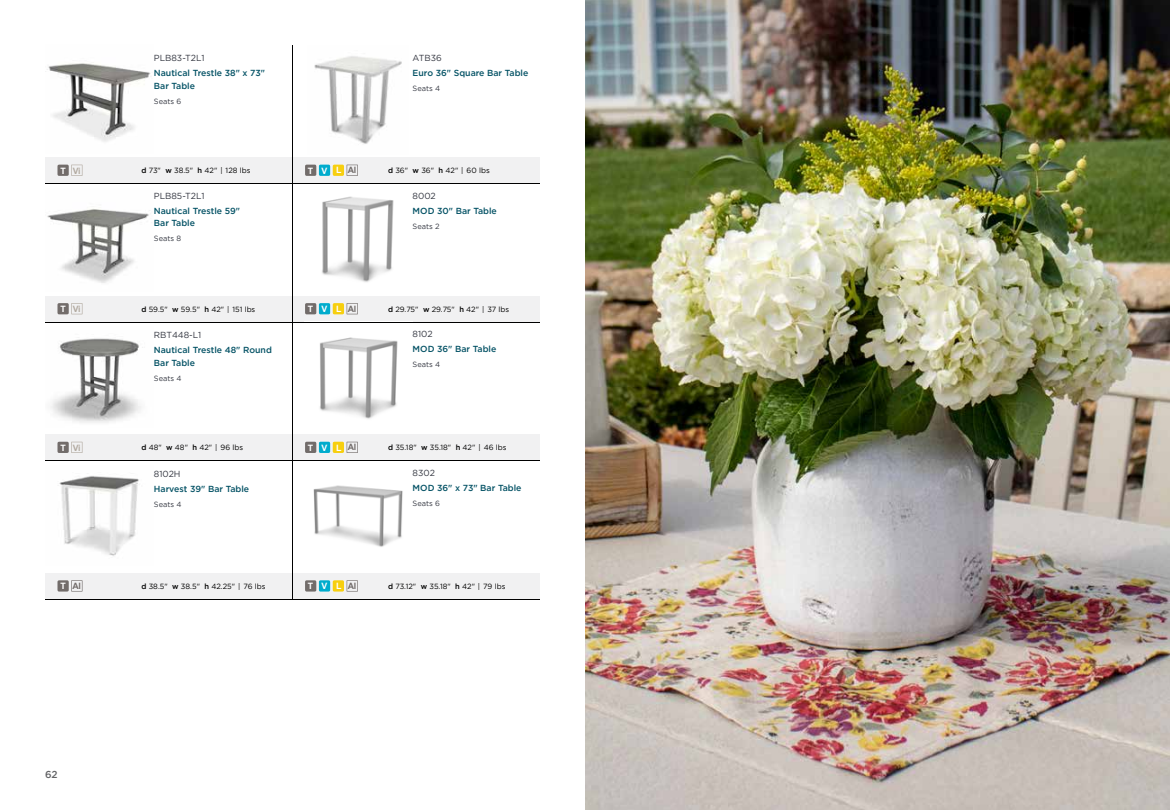
<style>
.page{position:relative;width:1170px;height:810px;background:#fff}
.page>*{position:absolute;margin:0;border:0;box-sizing:border-box;transform-origin:0 0}
.t1{font:500 10px "Gotham";color:#636466}
.t2{font:500 8.75px/12.5px "Gotham";color:#045265}
.t3{font:8.75px "Gotham";color:#343741}
.t4{font:700 8.75px "Arial";color:#fff}
.t5{font:700 8.75px "Arial";letter-spacing:-.04em;color:#726c6a}
.t6{font:700 8.75px "Arial";color:#b2aaa0}
.t7{font:7.5px "Gotham";color:#000}
.t8{font:7.5px "Gotham";color:#343741}
.s1{font-weight:500}
</style>
<div class="page">
<div style="left:45px;top:157px;width:495px;height:26px;background:#f1f1f2"></div>
<div style="left:45px;top:296px;width:495px;height:26px;background:#f1f1f2"></div>
<div style="left:45px;top:434px;width:495px;height:26px;background:#f1f1f2"></div>
<div style="left:45px;top:573px;width:495px;height:26px;background:#f1f1f2"></div>
<svg style="left:347px;top:303px;width:11px;height:11px"></svg>
<svg style="left:347px;top:580px;width:11px;height:12px"></svg>
<svg style="left:347px;top:165px;width:11px;height:11px"></svg>
<svg style="left:347px;top:442px;width:11px;height:11px"></svg>
<div style="left:333px;top:303px;width:11px;height:11px;background:#f7cf0f;border-radius:2px"></div>
<div style="left:333px;top:580px;width:11px;height:12px;background:#f7cf0f;border-radius:2px"></div>
<div style="left:333px;top:165px;width:11px;height:11px;background:#f7cf0f;border-radius:2px"></div>
<div style="left:333px;top:442px;width:11px;height:11px;background:#f7cf0f;border-radius:2px"></div>
<svg style="left:71px;top:165px;width:11px;height:11px"></svg>
<svg style="left:71px;top:442px;width:11px;height:11px"></svg>
<div style="left:319px;top:303px;width:11px;height:11px;background:#00accd;border-radius:2px"></div>
<div style="left:319px;top:580px;width:11px;height:12px;background:#00accd;border-radius:2px"></div>
<svg style="left:71px;top:580px;width:11px;height:12px"></svg>
<div style="left:319px;top:165px;width:11px;height:11px;background:#00accd;border-radius:2px"></div>
<svg style="left:71px;top:303px;width:11px;height:11px"></svg>
<div style="left:319px;top:442px;width:11px;height:11px;background:#00accd;border-radius:2px"></div>
<div style="left:58px;top:165px;width:11px;height:11px;background:#726c6a;border-radius:2px"></div>
<div style="left:58px;top:442px;width:11px;height:11px;background:#726c6a;border-radius:2px"></div>
<div style="left:305px;top:303px;width:11px;height:11px;background:#726c6a;border-radius:2px"></div>
<div style="left:305px;top:580px;width:11px;height:12px;background:#726c6a;border-radius:2px"></div>
<div style="left:58px;top:580px;width:11px;height:12px;background:#726c6a;border-radius:2px"></div>
<div style="left:305px;top:165px;width:11px;height:11px;background:#726c6a;border-radius:2px"></div>
<div style="left:58px;top:303px;width:11px;height:11px;background:#726c6a;border-radius:2px"></div>
<div style="left:305px;top:442px;width:11px;height:11px;background:#726c6a;border-radius:2px"></div>
<img style="left:586px;top:0;width:584px;height:810px">
<img style="left:45px;top:62px;width:106px;height:80px">
<img style="left:50px;top:338px;width:93px;height:85px">
<img style="left:322px;top:196px;width:72px;height:86px">
<img style="left:313px;top:485px;width:90px;height:62px">
<img style="left:59px;top:476px;width:80px;height:80px">
<img style="left:314px;top:56px;width:88px;height:88px">
<img style="left:47px;top:209px;width:103px;height:74px">
<img style="left:320px;top:337px;width:78px;height:82px">
<hr style="left:292px;top:45px;width:1px;height:554px;background:#000">
<hr style="left:45px;top:183px;width:495px;height:1px;background:#000">
<hr style="left:45px;top:322px;width:495px;height:1px;background:#000">
<hr style="left:45px;top:460px;width:495px;height:1px;background:#000">
<hr style="left:45px;top:599px;width:495px;height:1px;background:#000">
<p class="t3" style="left:154px;top:52px;width:52px">PLB83-T2L1</p>
<p class="t2" style="left:154px;top:67px;width:113px">Nautical Trestle 38" x 73"<br>Bar Table</p>
<p class="t8" style="left:154px;top:96px;width:29px">Seats 6</p>
<p class="t3" style="left:413px;top:52px;width:31px">ATB36</p>
<p class="t2" style="left:413px;top:66px;width:117px">Euro 36" Square Bar Table</p>
<p class="t8" style="left:413px;top:83px;width:29px">Seats 4</p>
<p class="t6" style="left:73px;top:165px;width:9px">Vi</p>
<p class="t4" style="left:60px;top:165px;width:7px">T</p>
<p class="t7" style="left:141px;top:166px;width:111px"><span class="s1">d</span> 73" <span class="s1">w</span> 38.5" <span class="s1">h</span> 42" | 128 lbs</p>
<p class="t4" style="left:308px;top:165px;width:7px">T</p>
<p class="t4" style="left:322px;top:165px;width:7px">V</p>
<p class="t5" style="left:348px;top:164px;width:10px">Al</p>
<p class="t4" style="left:336px;top:165px;width:7px">L</p>
<p class="t7" style="left:388px;top:166px;width:103px"><span class="s1">d</span> 36" <span class="s1">w</span> 36" <span class="s1">h</span> 42" | 60 lbs</p>
<p class="t3" style="left:154px;top:190px;width:52px">PLB85-T2L1</p>
<p class="t2" style="left:154px;top:204px;width:88px">Nautical Trestle 59"<br>Bar Table</p>
<p class="t8" style="left:154px;top:234px;width:29px">Seats 8</p>
<p class="t3" style="left:413px;top:191px;width:25px">8002</p>
<p class="t2" style="left:413px;top:205px;width:86px">MOD 30" Bar Table</p>
<p class="t8" style="left:413px;top:222px;width:29px">Seats 2</p>
<p class="t6" style="left:73px;top:303px;width:9px">Vi</p>
<p class="t4" style="left:60px;top:303px;width:7px">T</p>
<p class="t7" style="left:141px;top:304px;width:115px"><span class="s1">d</span> 59.5" <span class="s1">w</span> 59.5" <span class="s1">h</span> 42" | 151 lbs</p>
<p class="t4" style="left:308px;top:303px;width:7px">T</p>
<p class="t4" style="left:322px;top:303px;width:7px">V</p>
<p class="t5" style="left:348px;top:303px;width:10px">Al</p>
<p class="t4" style="left:336px;top:303px;width:7px">L</p>
<p class="t7" style="left:388px;top:304px;width:123px"><span class="s1">d</span> 29.75" <span class="s1">w</span> 29.75" <span class="s1">h</span> 42" | 37 lbs</p>
<p class="t3" style="left:154px;top:329px;width:49px">RBT448-L1</p>
<p class="t2" style="left:154px;top:344px;width:119px">Nautical Trestle 48" Round<br>Bar Table</p>
<p class="t8" style="left:154px;top:373px;width:29px">Seats 4</p>
<p class="t3" style="left:413px;top:328px;width:22px">8102</p>
<p class="t2" style="left:413px;top:343px;width:85px">MOD 36" Bar Table</p>
<p class="t8" style="left:413px;top:360px;width:29px">Seats 4</p>
<p class="t6" style="left:73px;top:442px;width:9px">Vi</p>
<p class="t4" style="left:60px;top:442px;width:7px">T</p>
<p class="t7" style="left:141px;top:443px;width:103px"><span class="s1">d</span> 48" <span class="s1">w</span> 48" <span class="s1">h</span> 42" | 96 lbs</p>
<p class="t4" style="left:308px;top:442px;width:7px">T</p>
<p class="t4" style="left:322px;top:442px;width:7px">V</p>
<p class="t5" style="left:348px;top:442px;width:10px">Al</p>
<p class="t4" style="left:336px;top:442px;width:7px">L</p>
<p class="t7" style="left:388px;top:443px;width:120px"><span class="s1">d</span> 35.18" <span class="s1">w</span> 35.18" <span class="s1">h</span> 42" | 46 lbs</p>
<p class="t3" style="left:154px;top:468px;width:28px">8102H</p>
<p class="t2" style="left:154px;top:482px;width:97px">Harvest 39" Bar Table</p>
<p class="t8" style="left:154px;top:499px;width:29px">Seats 4</p>
<p class="t3" style="left:413px;top:467px;width:24px">8302</p>
<p class="t2" style="left:413px;top:481px;width:110px">MOD 36" x 73" Bar Table</p>
<p class="t8" style="left:413px;top:498px;width:29px">Seats 6</p>
<p class="t7" style="left:141px;top:581px;width:126px"><span class="s1">d</span> 38.5" <span class="s1">w</span> 38.5" <span class="s1">h</span> 42.25" | 76 lbs</p>
<p class="t5" style="left:73px;top:580px;width:10px">Al</p>
<p class="t4" style="left:322px;top:580px;width:7px">V</p>
<p class="t4" style="left:60px;top:580px;width:7px">T</p>
<p class="t4" style="left:308px;top:580px;width:7px">T</p>
<p class="t5" style="left:348px;top:580px;width:10px">Al</p>
<p class="t4" style="left:336px;top:580px;width:7px">L</p>
<p class="t7" style="left:388px;top:581px;width:119px"><span class="s1">d</span> 73.12" <span class="s1">w</span> 35.18" <span class="s1">h</span> 42" | 79 lbs</p>
<h1 class="t1" style="left:45px;top:768px;width:14px">62</h1>
</div>
